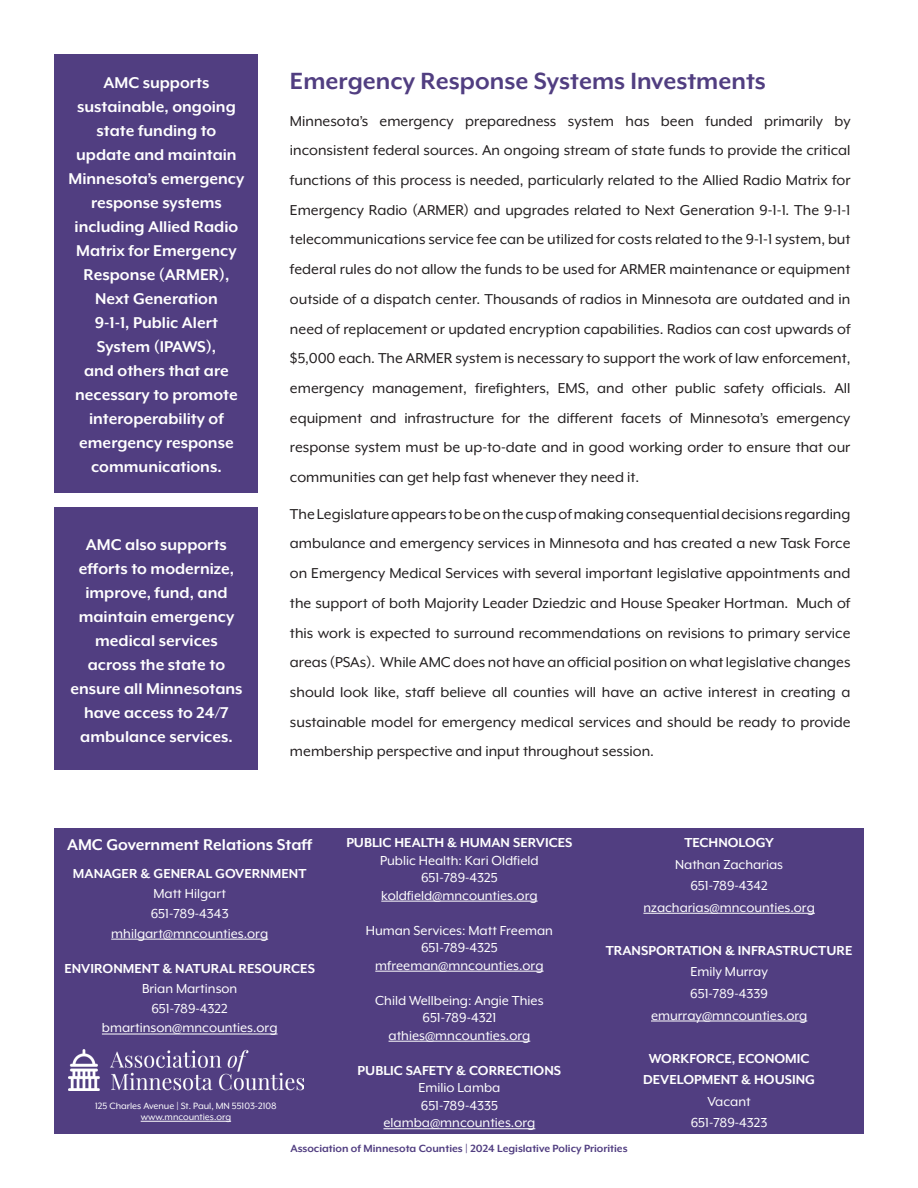
<style>
.page{position:relative;width:918px;height:1188px;background:#fff}
.page>*{position:absolute;margin:0;border:0;box-sizing:border-box;transform-origin:0 0}
.t1{font:700 27px "Mr Eaves XL Mod OT";color:#513e81}
.t2{font:700 18px/24px "Mr Eaves XL Mod OT";color:#fff;text-align:center}
.t3{font:16.5px/29.7px "Mr Eaves XL Mod OT";color:#231f20;text-align:justify}
.t4{font:15px/17.5px "Mr Eaves XL Mod OT";color:#fff;text-align:center}
.t5{font:700 15px/21.6px "Mr Eaves XL Mod OT";color:#fff;text-align:center}
.t6{font:700 12px "Mr Eaves XL Mod OT";color:#513e81}
.t7{font:10.5px/11.6px "Mr Eaves XL Mod OT";color:#fff;text-align:center}
</style>
<div class="page">
<div style="left:55px;top:828px;width:809px;height:306px;background:#513e81"></div>
<hr style="left:111px;top:939px;width:157px;height:1px;background:#fff">
<hr style="left:102px;top:1034px;width:176px;height:1px;background:#fff">
<hr style="left:381px;top:901px;width:157px;height:1px;background:#fff">
<hr style="left:375px;top:971px;width:169px;height:1px;background:#fff">
<hr style="left:389px;top:1041px;width:141px;height:1px;background:#fff">
<hr style="left:384px;top:1128px;width:151px;height:1px;background:#fff">
<hr style="left:643px;top:913px;width:172px;height:1px;background:#fff">
<hr style="left:651px;top:1021px;width:156px;height:1px;background:#fff">
<img style="left:68px;top:1050px;width:235px;height:40px">
<hr style="left:141px;top:1121px;width:90px;height:1px;background:#fff">
<div style="left:55px;top:54px;width:203px;height:438px;background:#513e81"></div>
<div style="left:55px;top:508px;width:203px;height:262px;background:#513e81"></div>
<p class="t2" style="left:68px;top:71px;width:177px">AMC supports sustainable, ongoing state funding to update and maintain<br>Minnesota’s emergency response systems including Allied Radio<br>Matrix for Emergency<br>Response (ARMER),<br>Next Generation<br>9-1-1, Public Alert<br>System (IPAWS),<br>and others that are necessary to promote interoperability of emergency response communications.</p>
<h1 class="t1" style="left:290px;top:67px;width:477px">Emergency Response Systems Investments</h1>
<p class="t3" style="left:290px;top:106px;width:562px">Minnesota’s emergency preparedness system has been funded primarily by inconsistent federal sources. An ongoing stream of state funds to provide the critical functions of this process is needed, particularly related to the Allied Radio Matrix for Emergency Radio (ARMER) and upgrades related to Next Generation 9-1-1. The 9-1-1 telecommunications service fee can be utilized for costs related to the 9-1-1 system, but federal rules do not allow the funds to be used for ARMER maintenance or equipment outside of a dispatch center. Thousands of radios in Minnesota are outdated and in need of replacement or updated encryption capabilities. Radios can cost upwards of $5,000 each. The ARMER system is necessary to support the work of law enforcement, emergency management, firefighters, EMS, and other public safety officials. All equipment and infrastructure for the different facets of Minnesota’s emergency response system must be up-to-date and in good working order to ensure that our communities can get help fast whenever they need it.</p>
<p class="t3" style="left:290px;top:499px;width:562px">The Legislature appears to be on the cusp of making consequential decisions regarding ambulance and emergency services in Minnesota and has created a new Task Force on Emergency Medical Services with several important legislative appointments and the support of both Majority Leader Dziedzic and House Speaker Hortman. Much of this work is expected to surround recommendations on revisions to primary service areas (PSAs). While AMC does not have an official position on what legislative changes should look like, staff believe all counties will have an active interest in creating a sustainable model for emergency medical services and should be ready to provide membership perspective and input throughout session.</p>
<p class="t2" style="left:70px;top:533px;width:174px">AMC also supports efforts to modernize, improve, fund, and maintain emergency medical services across the state to ensure all Minnesotans have access to 24/7 ambulance services.</p>
<p class="t2" style="left:67px;top:832px;width:247px">AMC Government Relations Staff</p>
<p class="t5" style="left:73px;top:862px;width:235px">MANAGER &amp; GENERAL GOVERNMENT</p>
<p class="t4" style="left:111px;top:883px;width:158px;line-height:20px">Matt Hilgart<br>651-789-4343 mhilgart@mncounties.org</p>
<p class="t5" style="left:64px;top:957px;width:252px">ENVIRONMENT &amp; NATURAL RESOURCES</p>
<p class="t4" style="left:102px;top:978px;width:177px;line-height:20px">Brian Martinson<br>651-789-4322 bmartinson@mncounties.org</p>
<p class="t7" style="left:95px;top:1100px;width:183px">125 Charles Avenue | St. Paul, MN 55103-2108 www.mncounties.org</p>
<p class="t5" style="left:346px;top:832px;width:228px">PUBLIC HEALTH &amp; HUMAN SERVICES</p>
<p class="t4" style="left:380px;top:851px;width:160px">Public Health: Kari Oldfield<br>651-789-4325 koldfield@mncounties.org</p>
<p class="t4" style="left:366px;top:921px;width:189px">Human Services: Matt Freeman<br>651-789-4325 mfreeman@mncounties.org</p>
<p class="t4" style="left:375px;top:991px;width:170px">Child Wellbeing: Angie Thies<br>651-789-4321 athies@mncounties.org</p>
<p class="t5" style="left:358px;top:1059px;width:205px">PUBLIC SAFETY &amp; CORRECTIONS</p>
<p class="t4" style="left:383px;top:1079px;width:153px">Emilio Lamba<br>651-789-4335 elamba@mncounties.org</p>
<p class="t5" style="left:684px;top:832px;width:91px">TECHNOLOGY</p>
<p class="t4" style="left:643px;top:853px;width:173px;line-height:21.6px">Nathan Zacharias<br>651-789-4342 nzacharias@mncounties.org</p>
<p class="t5" style="left:606px;top:940px;width:248px">TRANSPORTATION &amp; INFRASTRUCTURE</p>
<p class="t4" style="left:651px;top:961px;width:158px;line-height:21.6px">Emily Murray<br>651-789-4339 emurray@mncounties.org</p>
<p class="t5" style="left:643px;top:1047px;width:173px">WORKFORCE, ECONOMIC<br>DEVELOPMENT &amp; HOUSING</p>
<p class="t4" style="left:691px;top:1090px;width:78px;line-height:21.6px">Vacant<br>651-789-4323</p>
<p class="t6" style="left:290px;top:1143px;width:339px">Association of Minnesota Counties | 2024 Legislative Policy Priorities</p>
</div>
